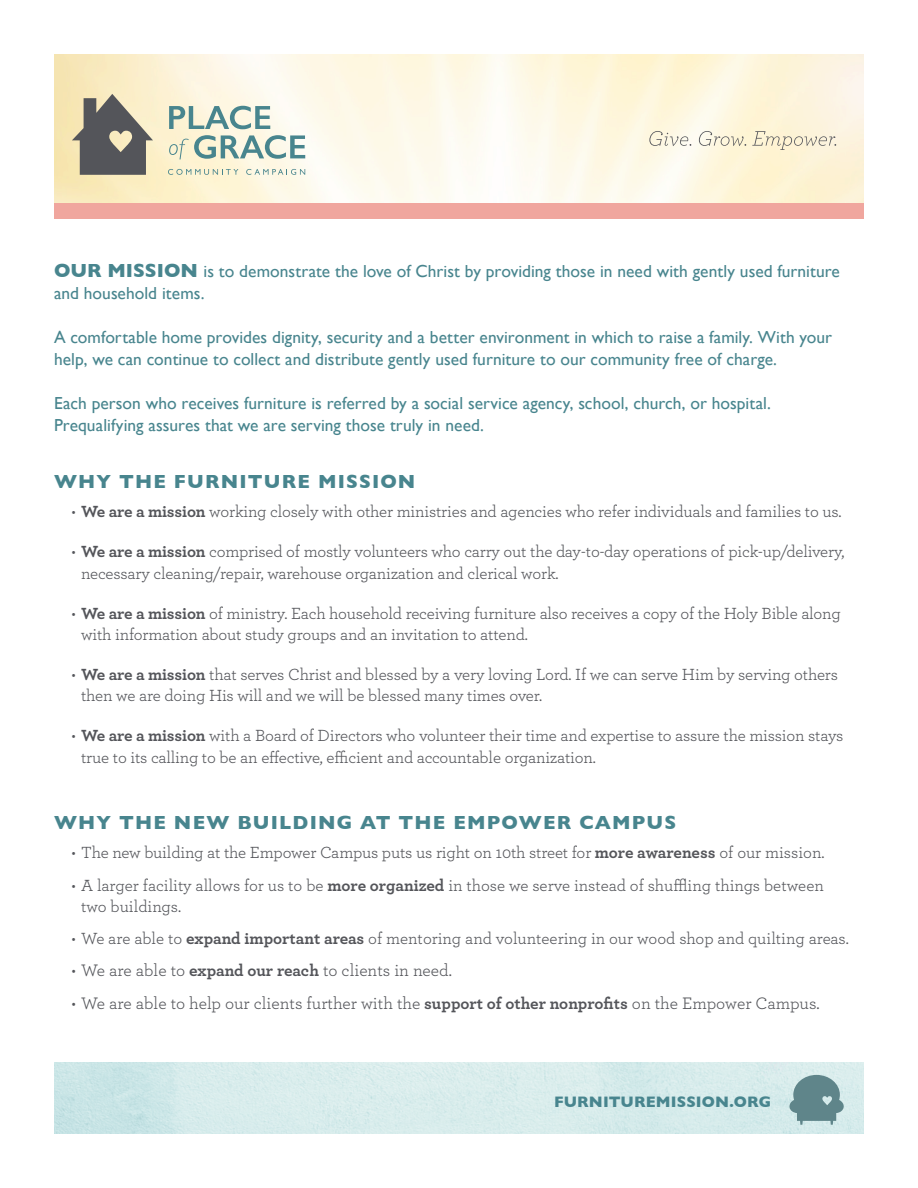
<style>
.page{position:relative;width:918px;height:1188px;background:#fff}
.page>*{position:absolute;margin:0;border:0;box-sizing:border-box;transform-origin:0 0}
.t1{font:700 19.35px "Gill Sans";letter-spacing:.06em;color:#48858e}
.t2{font:17.4px/22px "Gill Sans";color:#48858e}
.t3{font:17.4px "Archer";color:#54555a}
.t4{font:16.95px/21.3px "Archer";letter-spacing:-.01em;color:#54555a}
.t5{font:700 15.45px "Gill Sans";letter-spacing:.005em;color:#48858e}
.s1{font-weight:700;font-size:19.35px}
.s2{font-weight:700}
.s3{font-weight:700;font-size:16.95px}
</style>
<div class="page">
<img style="left:54px;top:1062px;width:810px;height:72px">
<svg style="left:72px;top:94px;width:81px;height:81px;background:#918d80"></svg>
<svg style="left:169px;top:106px;width:101px;height:23px;background:#b1c6bd"></svg>
<svg style="left:169px;top:135px;width:136px;height:24px;background:#bbccc0"></svg>
<svg style="left:168px;top:169px;width:70px;height:6px"></svg>
<svg style="left:246px;top:169px;width:59px;height:6px"></svg>
<svg style="left:649px;top:131px;width:42px;height:15px"></svg>
<svg style="left:699px;top:131px;width:47px;height:15px"></svg>
<svg style="left:752px;top:131px;width:84px;height:19px;background:#e9e1c8"></svg>
<svg style="left:789px;top:1075px;width:55px;height:50px;background:#83a4a7"></svg>
<div style="left:54px;top:203px;width:810px;height:15px;background:#f0a69e"></div>
<p class="t2" style="left:54px;top:260px;width:787px"><span class="s1">OUR MISSION</span> is to demonstrate the love of Christ by providing those in need with gently used furniture and household items.</p>
<p class="t2" style="left:54px;top:326px;width:780px">A comfortable home provides dignity, security and a better environment in which to raise a family. With your help, we can continue to collect and distribute gently used furniture to our community free of charge.</p>
<p class="t2" style="left:54px;top:392px;width:718px">Each person who receives furniture is referred by a social service agency, school, church, or hospital.<br>Prequalifying assures that we are serving those truly in need.</p>
<p class="t1" style="left:54px;top:466px;width:363px">WHY THE FURNITURE MISSION</p>
<p class="t4" style="left:71px;top:500px;width:772px">• <span class="s2">We are a mission</span> working closely with other ministries and agencies who refer individuals and families to us.</p>
<p class="t4" style="left:81px;top:540px;width:765px;text-indent:-10px">• <span class="s2">We are a mission</span> comprised of mostly volunteers who carry out the day-to-day operations of pick-up/delivery, necessary cleaning/repair, warehouse organization and clerical work.</p>
<p class="t4" style="left:81px;top:602px;width:761px;text-indent:-10px">• <span class="s2">We are a mission</span> of ministry. Each household receiving furniture also receives a copy of the Holy Bible along with information about study groups and an invitation to attend.</p>
<p class="t4" style="left:81px;top:663px;width:758px;text-indent:-10px">• <span class="s2">We are a mission</span> that serves Christ and blessed by a very loving Lord. If we can serve Him by serving others then we are doing His will and we will be blessed many times over.</p>
<p class="t4" style="left:81px;top:724px;width:764px;text-indent:-10px">• <span class="s2">We are a mission</span> with a Board of Directors who volunteer their time and expertise to assure the mission stays true to its calling to be an effective, efficient and accountable organization.</p>
<p class="t1" style="left:54px;top:807px;width:624px">WHY THE NEW BUILDING AT THE EMPOWER CAMPUS</p>
<p class="t4" style="left:71px;top:841px;width:755px">• The new building at the Empower Campus puts us right on 10th street for <span class="s2">more awareness</span> of our mission.</p>
<p class="t4" style="left:81px;top:873px;width:744px;text-indent:-10px">• A larger facility allows for us to be <span class="s2">more organized</span> in those we serve instead of shuffling things between two buildings.</p>
<p class="t4" style="left:71px;top:927px;width:779px">• We are able to <span class="s2">expand important areas</span> of mentoring and volunteering in our wood shop and quilting areas.</p>
<p class="t3" style="left:71px;top:959px;width:382px">• We are able to <span class="s3">expand our reach</span> to clients in need.</p>
<p class="t3" style="left:71px;top:991px;width:750px">• We are able to help our clients further with the <span class="s3">support of other nonprofits</span> on the Empower Campus.</p>
<p class="t5" style="left:554px;top:1089px;width:219px">FURNITUREMISSION.ORG</p>
</div>
